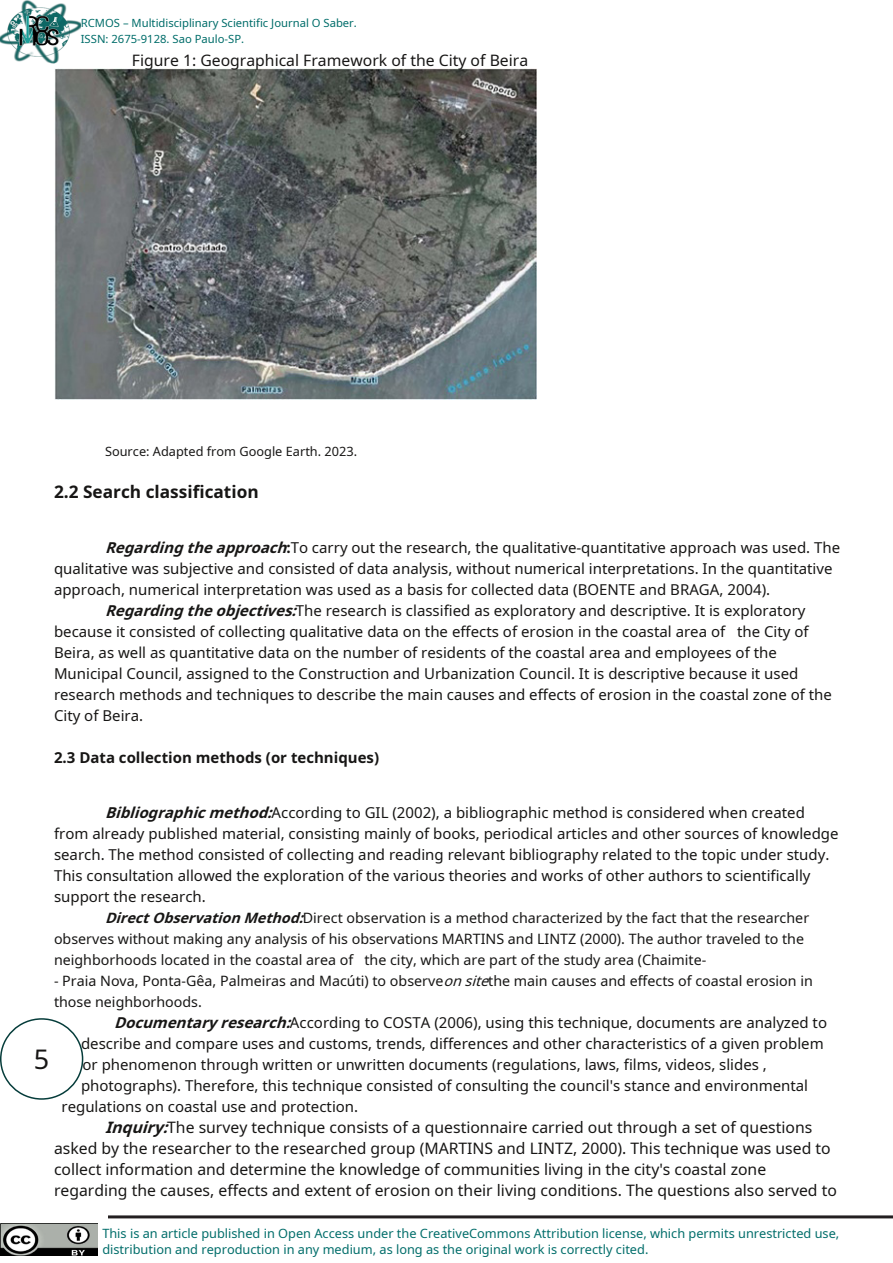
<style>
.page{position:relative;width:893px;height:1263px;background:#fff}
.page>*{position:absolute;margin:0;border:0;box-sizing:border-box;transform-origin:0 0}
.t1{font:27px "Noto Sans";color:#171615}
.t2{font:700 17.25px "Noto Sans";color:#171615}
.t3{font:15.75px/21px "Noto Sans";color:#171615}
.t4{font:15px/21px "Noto Sans";color:#171615}
.t5{font:700 15px "Noto Sans";color:#171615}
.t6{font:14.25px/21px "Noto Sans";color:#171615}
.t7{font:12.75px/16.5px "Noto Sans";color:#006d6a}
.t8{font:12.75px "Noto Sans";color:#171615}
.t9{font:11.25px/16.5px "Noto Sans";color:#006d6a}
.s1{font-weight:700;font-style:italic}
.s2{font-weight:700}
.s3{font-style:italic}
</style>
<div class="page">
<img style="left:0;top:1224px;width:97px;height:32px">
<img style="left:0;top:0;width:81px;height:64px">
<div style="left:0;top:1018px;width:83px;height:82px;border:2px solid #053c3a;border-radius:50%"></div>
<hr style="left:108px;top:1215px;width:785px;height:3px;background:#231f20">
<img style="left:54px;top:69px;width:482px;height:330px">
<p class="t9" style="left:81px;top:14px;width:278px">RCMOS – Multidisciplinary Scientific Journal O Saber.<br>ISSN: 2675-9128. Sao Paulo-SP.</p>
<p class="t3" style="left:132px;top:50px;width:398px">Figure 1: Geographical Framework of the City of Beira</p>
<p class="t8" style="left:105px;top:442px;width:254px">Source: Adapted from Google Earth. 2023.</p>
<p class="t2" style="left:54px;top:480px;width:206px">2.2 Search classification</p>
<p class="t4" style="left:105px;top:537px;width:737px"><span class="s1">Regardingtheapproach</span><span class="s2">:</span>To carry out the research, the qualitative-quantitative approach was used. The</p>
<p class="t4" style="left:54px;top:558px;width:780px">qualitative was subjective and consisted of data analysis, without numerical interpretations. In the quantitative</p>
<p class="t4" style="left:54px;top:579px;width:718px">approach, numerical interpretation was used as a basis for collected data (BOENTE and BRAGA, 2004).</p>
<p class="t4" style="left:105px;top:600px;width:702px"><span class="s1">Regardingtheobjectives:</span>The research is classified as exploratory and descriptive. It is exploratory</p>
<p class="t4" style="left:54px;top:621px;width:756px">because it consisted of collecting qualitative data on the effects of erosion in the coastal area of the City of</p>
<p class="t4" style="left:54px;top:642px;width:724px">Beira, as well as quantitative data on the number of residents of the coastal area and employees of the</p>
<p class="t4" style="left:54px;top:663px;width:746px">Municipal Council, assigned to the Construction and Urbanization Council. It is descriptive because it used</p>
<p class="t4" style="left:54px;top:684px;width:779px">research methods and techniques to describe the main causes and effects of erosion in the coastal zone of the</p>
<p class="t4" style="left:54px;top:705px;width:91px">City of Beira.</p>
<p class="t5" style="left:54px;top:747px;width:327px">2.3 Data collection methods (or techniques)</p>
<p class="t4" style="left:54px;top:802px;width:786px;text-indent:51px"><span class="s1">Bibliographicmethod:</span>According to GIL (2002), a bibliographic method is considered when created from already published material, consisting mainly of books, periodical articles and other sources of knowledge search. The method consisted of collecting and reading relevant bibliography related to the topic under study.<br>This consultation allowed the exploration of the various theories and works of other authors to scientifically support the research.</p>
<p class="t6" style="left:54px;top:907px;width:757px;text-indent:51px"><span class="s1">DirectObservationMethod:</span>Direct observation is a method characterized by the fact that the researcher observes without making any analysis of his observations MARTINS and LINTZ (2000). The author traveled to the neighborhoods located in the coastal area of the city, which are part of the study area (Chaimite-</p>
<p class="t6" style="left:54px;top:970px;width:760px">- Praia Nova, Ponta-Gêa, Palmeiras and Macúti) to observe<span class="s3">onsite</span>the main causes and effects of coastal erosion in those neighborhoods.</p>
<p class="t4" style="left:114px;top:1012px;width:715px"><span class="s1">Documentaryresearch:</span>According to COSTA (2006), using this technique, documents are analyzed to</p>
<p class="t4" style="left:81px;top:1033px;width:744px">describe and compare uses and customs, trends, differences and other characteristics of a given problem</p>
<p class="t4" style="left:82px;top:1054px;width:686px">or phenomenon through written or unwritten documents (regulations, laws, films, videos, slides ,</p>
<p class="t4" style="left:81px;top:1075px;width:729px">photographs). Therefore, this technique consisted of consulting the council's stance and environmental</p>
<p class="t4" style="left:62px;top:1096px;width:298px">regulations on coastal use and protection.</p>
<p class="t3" style="left:54px;top:1116px;width:784px;text-indent:51px"><span class="s1">Inquiry:</span>The survey technique consists of a questionnaire carried out through a set of questions asked by the researcher to the researched group (MARTINS and LINTZ, 2000). This technique was used to collect information and determine the knowledge of communities living in the city's coastal zone regarding the causes, effects and extent of erosion on their living conditions. The questions also served to</p>
<h1 class="t1" style="left:34px;top:1040px;width:17px">5</h1>
<p class="t7" style="left:102px;top:1225px;width:738px">This is an article published in Open Access under the CreativeCommons Attribution license, which permits unrestricted use, distribution and reproduction in any medium, as long as the original work is correctly cited.</p>
</div>
